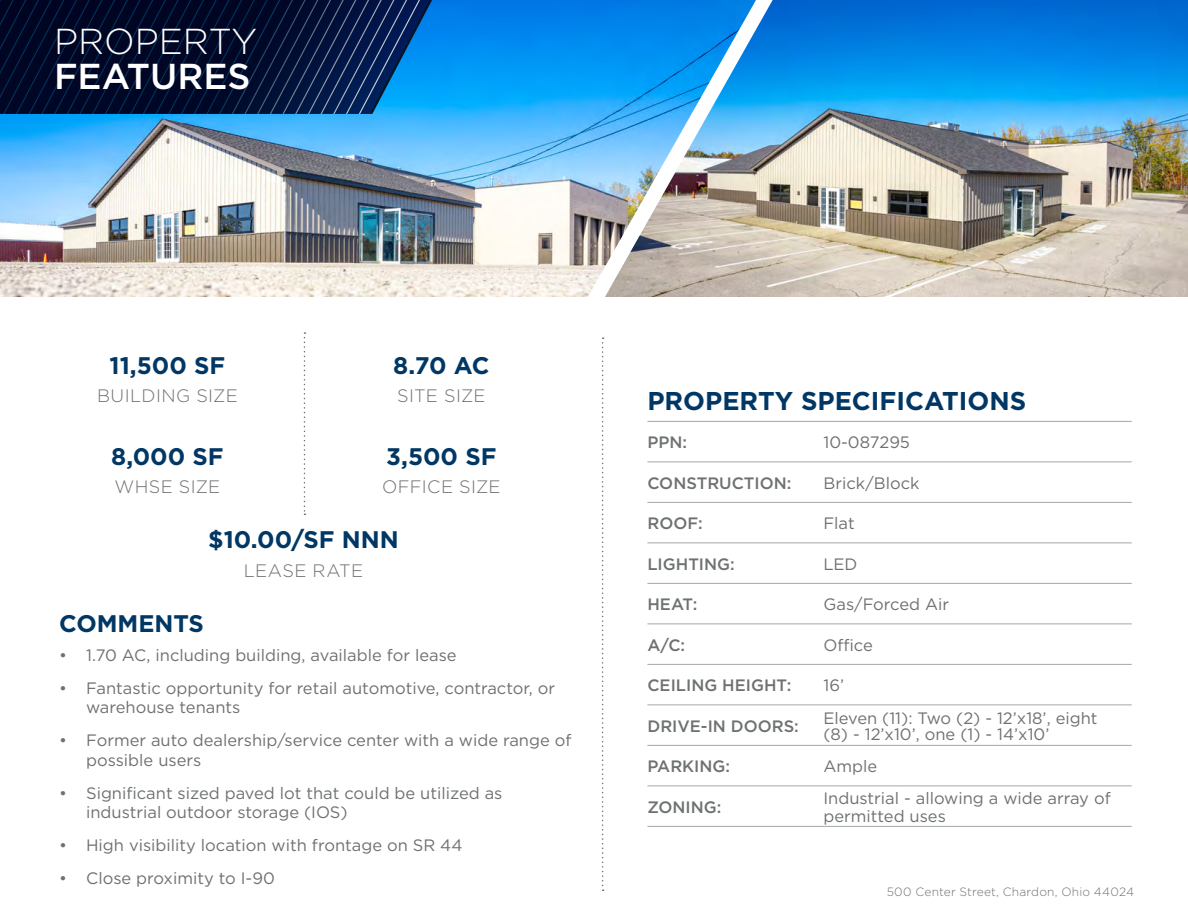
<style>
.page{position:relative;width:1188px;height:918px;background:#fff}
.page>*{position:absolute;margin:0;border:0;box-sizing:border-box;transform-origin:0 0}
.t1{font:300 36px "Gotham";color:#fff}
.t2{font:500 36px "Gotham";color:#fff}
.t3{font:700 25.8px "Gotham";color:#003764}
.t4{font:700 24px "Gotham";color:#003764}
.t5{font:300 18px "Gotham";letter-spacing:.02em;color:#6e7171}
.t6{font:16.5px/19.5px "Gotham";color:#6e7171}
.t7{font:500 16.5px "Gotham";color:#6e7171}
.t8{font:300 12px "Gotham";letter-spacing:.015em;color:#6e7171}
</style>
<div class="page">
<img style="left:0;top:0;width:605px;height:297px">
<img style="left:605px;top:0;width:583px;height:297px">
<svg style="left:0;top:0;width:441px;height:114px;background:#041d45"></svg>
<hr style="left:647px;top:543px;width:170px;height:1px;background:#a4a7a9">
<hr style="left:817px;top:543px;width:315px;height:1px;background:#a4a7a9">
<hr style="left:647px;top:705px;width:170px;height:1px;background:#a4a7a9">
<hr style="left:817px;top:705px;width:315px;height:1px;background:#a4a7a9">
<hr style="left:647px;top:745px;width:170px;height:1px;background:#a4a7a9">
<hr style="left:647px;top:786px;width:170px;height:1px;background:#a4a7a9">
<hr style="left:647px;top:826px;width:170px;height:1px;background:#a4a7a9">
<hr style="left:817px;top:745px;width:315px;height:1px;background:#a4a7a9">
<hr style="left:817px;top:786px;width:315px;height:1px;background:#a4a7a9">
<hr style="left:817px;top:826px;width:315px;height:1px;background:#a4a7a9">
<hr style="left:647px;top:421px;width:170px;height:1px;background:#a4a7a9">
<hr style="left:647px;top:462px;width:170px;height:1px;background:#a4a7a9">
<hr style="left:647px;top:502px;width:170px;height:1px;background:#a4a7a9">
<hr style="left:647px;top:583px;width:170px;height:1px;background:#a4a7a9">
<hr style="left:647px;top:624px;width:170px;height:1px;background:#a4a7a9">
<hr style="left:647px;top:664px;width:170px;height:1px;background:#a4a7a9">
<hr style="left:817px;top:421px;width:315px;height:1px;background:#a4a7a9">
<hr style="left:817px;top:462px;width:315px;height:1px;background:#a4a7a9">
<hr style="left:817px;top:502px;width:315px;height:1px;background:#a4a7a9">
<hr style="left:817px;top:583px;width:315px;height:1px;background:#a4a7a9">
<hr style="left:817px;top:624px;width:315px;height:1px;background:#a4a7a9">
<hr style="left:817px;top:664px;width:315px;height:1px;background:#a4a7a9">
<svg style="left:602px;top:338px;width:2px;height:553px"></svg>
<svg style="left:304px;top:332px;width:1px;height:183px"></svg>
<h1 class="t1" style="left:54px;top:19px;width:205px">PROPERTY</h1>
<h1 class="t2" style="left:54px;top:53px;width:198px">FEATURES</h1>
<h3 class="t4" style="left:110px;top:349px;width:117px">11,500 SF</h3>
<p class="t5" style="left:97px;top:384px;width:142px">BUILDING SIZE</p>
<h3 class="t4" style="left:393px;top:349px;width:98px">8.70 AC</h3>
<p class="t5" style="left:397px;top:384px;width:90px">SITE SIZE</p>
<h3 class="t4" style="left:111px;top:440px;width:114px">8,000 SF</h3>
<p class="t5" style="left:115px;top:475px;width:107px">WHSE SIZE</p>
<h3 class="t4" style="left:208px;top:524px;width:192px">$10.00/SF NNN</h3>
<p class="t5" style="left:244px;top:559px;width:121px">LEASE RATE</p>
<h3 class="t4" style="left:386px;top:440px;width:112px">3,500 SF</h3>
<p class="t5" style="left:382px;top:475px;width:120px">OFFICE SIZE</p>
<h3 class="t4" style="left:59px;top:607px;width:146px">COMMENTS</h3>
<p class="t6" style="left:59px;top:645px;width:399px">• 1.70 AC, including building, available for lease</p>
<p class="t6" style="left:86px;top:678px;width:470px;text-indent:-27px">• Fantastic opportunity for retail automotive, contractor, or warehouse tenants</p>
<p class="t6" style="left:86px;top:730px;width:487px;text-indent:-27px">• Former auto dealership/service center with a wide range of possible users</p>
<p class="t6" style="left:86px;top:783px;width:418px;text-indent:-27px">• Significant sized paved lot that could be utilized as industrial outdoor storage (IOS)</p>
<p class="t6" style="left:59px;top:835px;width:405px">• High visibility location with frontage on SR 44</p>
<p class="t6" style="left:59px;top:868px;width:217px">• Close proximity to I-90</p>
<h2 class="t3" style="left:647px;top:384px;width:380px">PROPERTY SPECIFICATIONS</h2>
<p class="t7" style="left:647px;top:432px;width:41px">PPN:</p>
<p class="t6" style="left:823px;top:432px;width:88px">10-087295</p>
<p class="t7" style="left:647px;top:472px;width:146px">CONSTRUCTION:</p>
<p class="t6" style="left:823px;top:473px;width:98px">Brick/Block</p>
<p class="t7" style="left:647px;top:513px;width:57px">ROOF:</p>
<p class="t6" style="left:823px;top:513px;width:33px">Flat</p>
<p class="t7" style="left:647px;top:553px;width:89px">LIGHTING:</p>
<p class="t6" style="left:823px;top:554px;width:36px">LED</p>
<p class="t7" style="left:647px;top:594px;width:52px">HEAT:</p>
<p class="t6" style="left:823px;top:594px;width:127px">Gas/Forced Air</p>
<p class="t7" style="left:647px;top:634px;width:39px">A/C:</p>
<p class="t6" style="left:823px;top:635px;width:51px">Office</p>
<p class="t7" style="left:647px;top:675px;width:146px">CEILING HEIGHT:</p>
<p class="t6" style="left:823px;top:675px;width:22px">16’</p>
<p class="t7" style="left:647px;top:715px;width:153px">DRIVE-IN DOORS:</p>
<p class="t6" style="left:823px;top:709px;width:276px;line-height:16.5px">Eleven (11): Two (2) - 12’x18’, eight (8) - 12’x10’, one (1) - 14’x10’</p>
<p class="t7" style="left:647px;top:756px;width:84px">PARKING:</p>
<p class="t6" style="left:823px;top:756px;width:55px">Ample</p>
<p class="t7" style="left:647px;top:796px;width:75px">ZONING:</p>
<p class="t6" style="left:823px;top:789px;width:289px;line-height:18px">Industrial - allowing a wide array of permitted uses</p>
<p class="t8" style="left:887px;top:884px;width:249px">500 Center Street, Chardon, Ohio 44024</p>
</div>
